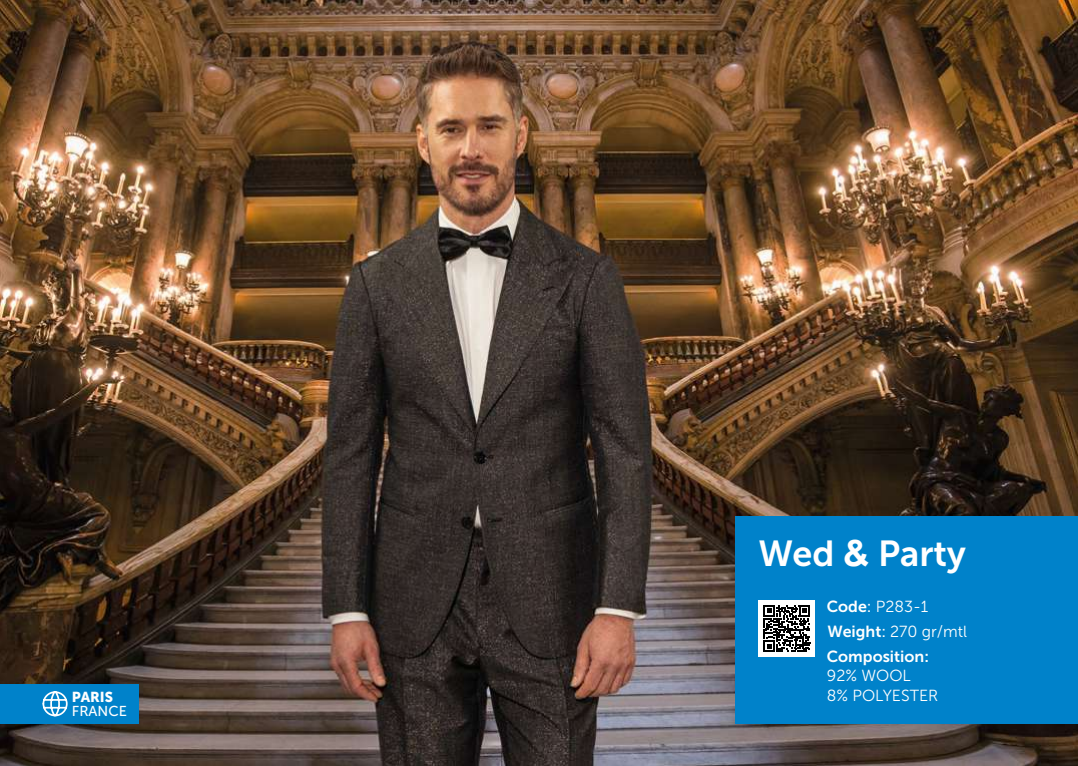
<style>
.page{position:relative;width:1078px;height:766px;background:#fff}
.page>*{position:absolute;margin:0;border:0;box-sizing:border-box;transform-origin:0 0}
.t1{font:36px "Museo Sans 700";color:#fff}
.t2{font:16px/19.2px "Museo Sans 300";color:#fff}
.t3{font:16px "Museo Sans 700";color:#fff}
.t4{font:14.3px "Museo Sans 500";color:#fff}
.t5{font:14.3px "Museo Sans 900";color:#fff}
.s1{font-family:"Arial";font-weight:700}
.s2{font-family:"Museo Sans 700"}
.s3{font-family:"Museo Sans 500"}
</style>
<div class="page">
<img style="left:0;top:0;width:1077px;height:765px">
<div style="left:0;top:684px;width:139px;height:39px;background:#0082ca"></div>
<div style="left:735px;top:515px;width:342px;height:208px;background:#0082ca"></div>
<div style="left:758px;top:600px;width:57px;height:56px;background:#fff"></div>
<svg style="left:763px;top:605px;width:46px;height:46px"></svg>
<svg style="left:42px;top:691px;width:26px;height:26px"></svg>
<p class="t5" style="left:72px;top:688px;width:43px">PARIS</p>
<p class="t4" style="left:72px;top:703px;width:57px">FRANCE</p>
<h1 class="t1" style="left:758px;top:533px;width:209px">Wed <span class="s1">&amp;</span> Party</h1>
<p class="t2" style="left:826px;top:594px;width:142px;line-height:25px"><span class="s2">Code</span><span class="s3">:</span> P283-1<br><span class="s2">Weight</span><span class="s3">:</span> 270 gr/mtl</p>
<p class="t3" style="left:826px;top:647px;width:104px">Composition:</p>
<p class="t2" style="left:826px;top:666px;width:113px">92% WOOL<br>8% POLYESTER</p>
</div>
